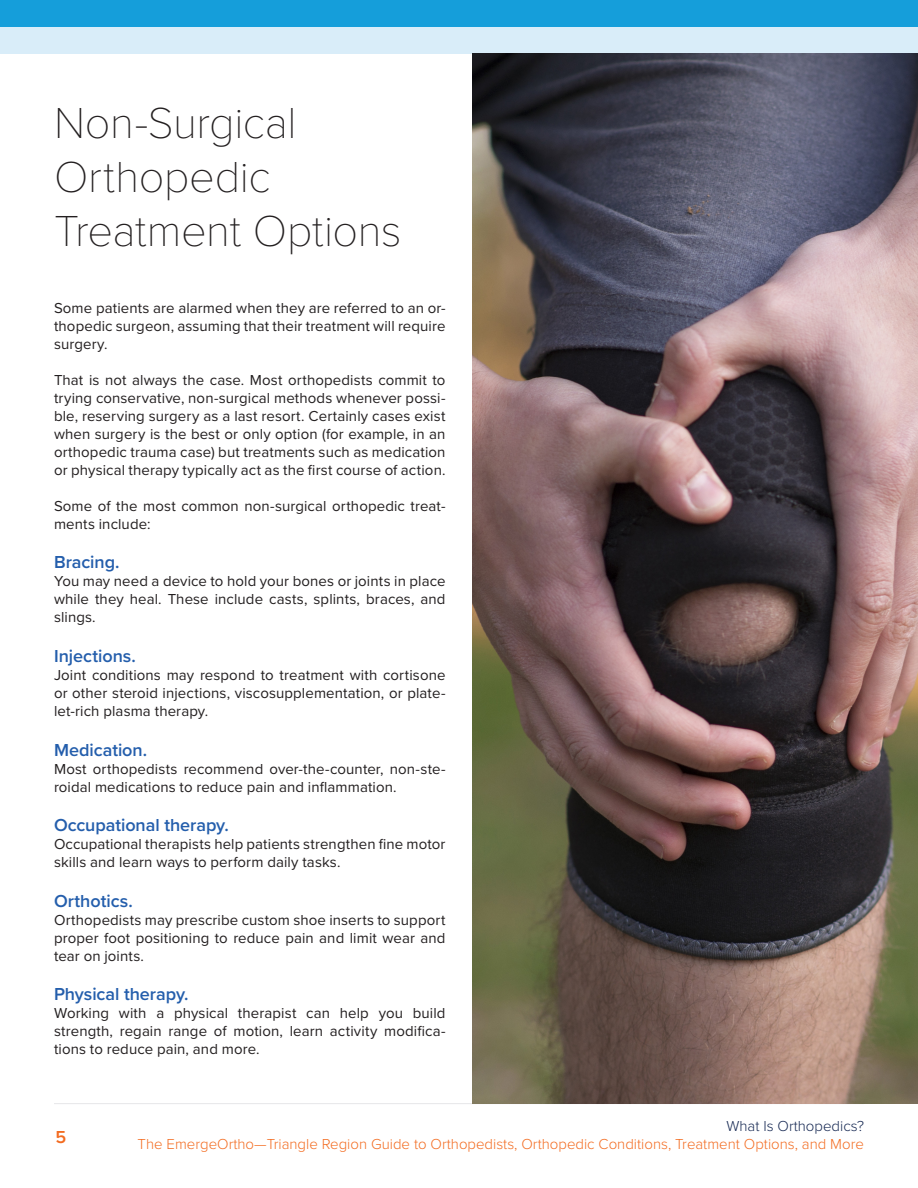
<style>
.page{position:relative;width:918px;height:1188px;background:#fff}
.page>*{position:absolute;margin:0;border:0;box-sizing:border-box;transform-origin:0 0}
.t1{font:100 45px/54px "Proxima Nova T";letter-spacing:-.01em;color:#231f20}
.t2{font:600 18px "Proxima Nova";letter-spacing:-.005em;color:#245eac}
.t3{font:600 18px "Proxima Nova";color:#f36c21}
.t4{font:15px/18px "Proxima Nova";letter-spacing:.005em;color:#231f20;text-align:justify}
.t5{font:300 15px "Proxima Nova";color:#f36c21}
.t6{font:300 15px "Proxima Nova";color:#172953}
</style>
<div class="page">
<div style="left:0;top:0;width:918px;height:27px;background:#159eda"></div>
<div style="left:0;top:27px;width:918px;height:27px;background:#d9edf9"></div>
<hr style="left:54px;top:1103px;width:810px;height:1px;background:#e6e7e9">
<img style="left:472px;top:54px;width:446px;height:1049px">
<p class="t1" style="left:54px;top:93px;width:349px">Non-Surgical<br>Orthopedic<br>Treatment Options</p>
<p class="t4" style="left:54px;top:298px;width:393px">Some patients are alarmed when they are referred to an or&shy;thopedic surgeon, assuming that their treatment will require surgery.</p>
<p class="t4" style="left:54px;top:370px;width:393px">That is not always the case. Most orthopedists commit to trying conservative, non-surgical methods whenever possi&shy;ble, reserving surgery as a last resort. Certainly cases exist when surgery is the best or only option (for example, in an orthopedic trauma case) but treatments such as medication or physical therapy typically act as the first course of action.</p>
<p class="t4" style="left:54px;top:496px;width:393px">Some of the most common non-surgical orthopedic treat&shy;ments include:</p>
<p class="t2" style="left:54px;top:549px;width:67px">Bracing.</p>
<p class="t4" style="left:54px;top:572px;width:393px">You may need a device to hold your bones or joints in place while they heal. These include casts, splints, braces, and slings.</p>
<p class="t2" style="left:54px;top:643px;width:83px">Injections.</p>
<p class="t4" style="left:54px;top:665px;width:393px">Joint conditions may respond to treatment with cortisone or other steroid injections, viscosupplementation, or plate&shy;let-rich plasma therapy.</p>
<p class="t2" style="left:54px;top:736px;width:95px">Medication.</p>
<p class="t4" style="left:54px;top:759px;width:393px">Most orthopedists recommend over-the-counter, non-ste&shy;roidal medications to reduce pain and inflammation.</p>
<p class="t2" style="left:54px;top:812px;width:176px">Occupational therapy.</p>
<p class="t4" style="left:54px;top:835px;width:393px">Occupational therapists help patients strengthen fine motor skills and learn ways to perform daily tasks.</p>
<p class="t2" style="left:54px;top:887px;width:80px">Orthotics.</p>
<p class="t4" style="left:54px;top:910px;width:393px">Orthopedists may prescribe custom shoe inserts to support proper foot positioning to reduce pain and limit wear and tear on joints.</p>
<p class="t2" style="left:54px;top:981px;width:136px">Physical therapy.</p>
<p class="t4" style="left:54px;top:1004px;width:393px">Working with a physical therapist can help you build strength, regain range of motion, learn activity modifica&shy;tions to reduce pain, and more.</p>
<p class="t3" style="left:56px;top:1123px;width:12px">5</p>
<p class="t6" style="left:726px;top:1115px;width:139px">What Is Orthopedics?</p>
<p class="t5" style="left:138px;top:1133px;width:728px">The EmergeOrtho—Triangle Region Guide to Orthopedists, Orthopedic Conditions, Treatment Options, and More</p>
</div>
